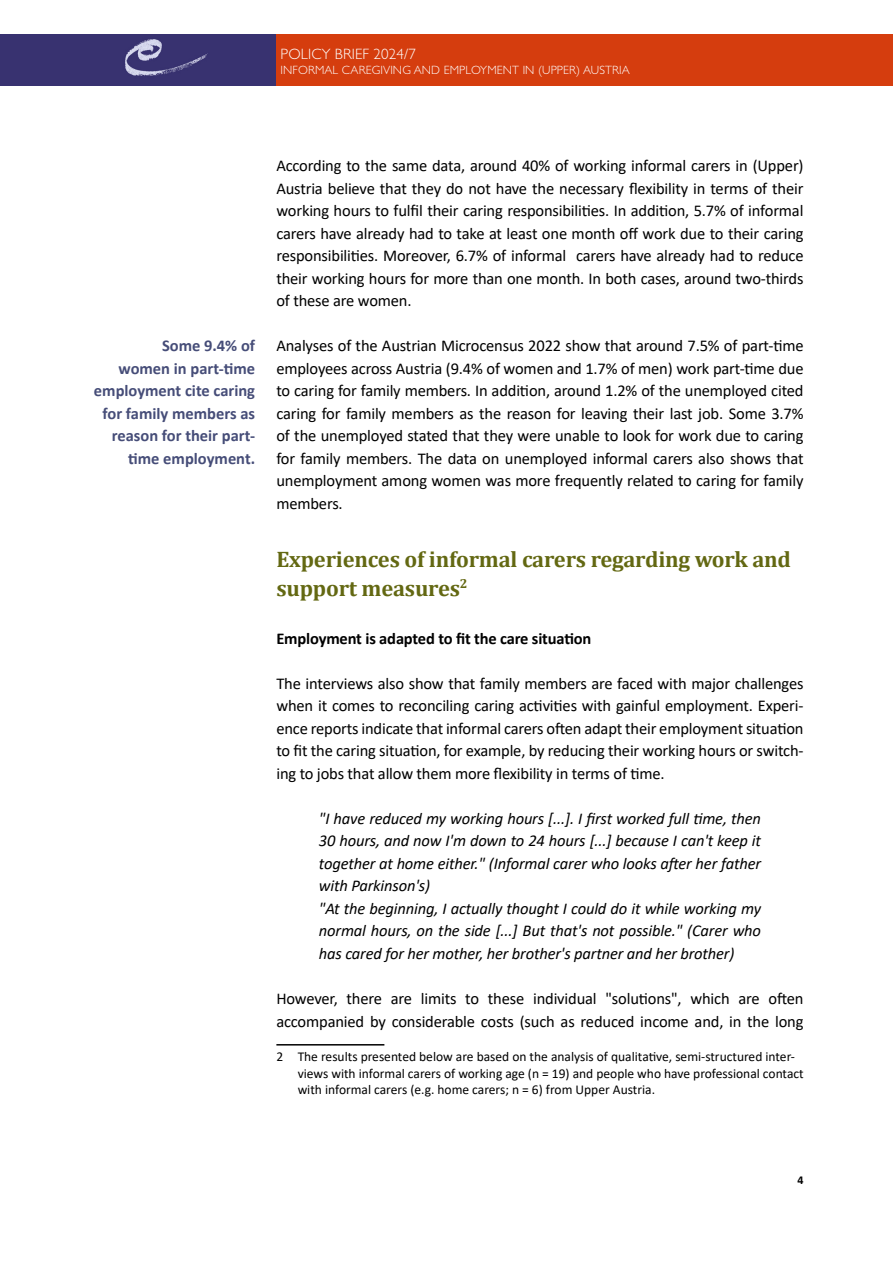
<style>
.page{position:relative;width:893px;height:1263px;background:#fff}
.page>*{position:absolute;margin:0;border:0;box-sizing:border-box;transform-origin:0 0}
.t1{font:700 22.5px/28.5px "Cambria";letter-spacing:-.01em;color:#636812}
.t2{font:16.5px/22.5px "Calibri";letter-spacing:-.01em;color:#000;text-align:justify}
.t3{font:italic 16.5px/22.5px "Calibri";letter-spacing:-.01em;color:#000}
.t4{font:700 16.5px/22.5px "Calibri";color:#464d78;text-align:right}
.t5{font:700 16.5px "Calibri";letter-spacing:-.01em;color:#000}
.t6{font:300 15px "Gill Sans Std";letter-spacing:.01em;color:#fff}
.t7{font:13.5px/16.5px "Calibri";color:#000}
.t8{font:300 12px "Gill Sans Std";letter-spacing:.01em;color:#fff}
.t9{font:700 12px "Calibri";color:#000}
</style>
<div class="page">
<div style="left:0;top:34px;width:276px;height:51px;background:#383270"></div>
<div style="left:276px;top:34px;width:617px;height:51px;background:#d53d0e"></div>
<hr style="left:276px;top:1044px;width:108px;height:1px;background:#000">
<p class="t6" style="left:281px;top:45px;width:137px">POLICY BRIEF 2024/7</p>
<p class="t8" style="left:281px;top:63px;width:351px">INFORMAL CAREGIVING AND EMPLOYMENT IN (UPPER) AUSTRIA</p>
<p class="t4" style="left:94px;top:334px;width:163px">Some 9.4% of<br>women in part-time employment cite caring for family members as reason for their part&shy;time employment.</p>
<p class="t2" style="left:276px;top:154px;width:529px">According to the same data, around 40% of working informal carers in (Upper)<br>Austria believe that they do not have the necessary flexibility in terms of their working hours to fulfil their caring responsibilities. In addition, 5.7% of informal carers have already had to take at least one month off work due to their caring responsibilities. Moreover, 6.7% of informal carers have already had to reduce their working hours for more than one month. In both cases, around two-thirds of these are women.</p>
<p class="t2" style="left:276px;top:334px;width:529px">Analyses of the Austrian Microcensus 2022 show that around 7.5% of part-time employees across Austria (9.4% of women and 1.7% of men) work part-time due to caring for family members. In addition, around 1.2% of the unemployed cited caring for family members as the reason for leaving their last job. Some 3.7% of the unemployed stated that they were unable to look for work due to caring for family members. The data on unemployed informal carers also shows that unemployment among women was more frequently related to caring for family members.</p>
<h1 class="t1" style="left:276px;top:544px;width:516px">Experiences of informal carers regarding work and support measures<sup>2</sup></h1>
<p class="t5" style="left:276px;top:627px;width:316px">Employment is adapted to fit the care situation</p>
<p class="t2" style="left:276px;top:672px;width:529px">The interviews also show that family members are faced with major challenges when it comes to reconciling caring activities with gainful employment. Experi&shy;ence reports indicate that informal carers often adapt their employment situation to fit the caring situation, for example, by reducing their working hours or switch&shy;ing to jobs that allow them more flexibility in terms of time.</p>
<p class="t3" style="left:319px;top:806px;width:444px">"I have reduced my working hours [...]. I first worked full time, then 30 hours, and now I'm down to 24 hours [...] because I can't keep it together at home either." (Informal carer who looks after her father with Parkinson's)<br>"At the beginning, I actually thought I could do it while working my normal hours, on the side [...] But that's not possible." (Carer who has cared for her mother, her brother's partner and her brother)</p>
<p class="t2" style="left:276px;top:987px;width:529px">However, there are limits to these individual "solutions", which are often accompanied by considerable costs (such as reduced income and, in the long</p>
<p class="t7" style="left:298px;top:1048px;width:507px;text-indent:-21px">2 The results presented below are based on the analysis of qualitative, semi-structured inter&shy;views with informal carers of working age (n = 19) and people who have professional contact with informal carers (e.g. home carers; n = 6) from Upper Austria.</p>
<p class="t9" style="left:798px;top:1171px;width:8px">4</p>
</div>
